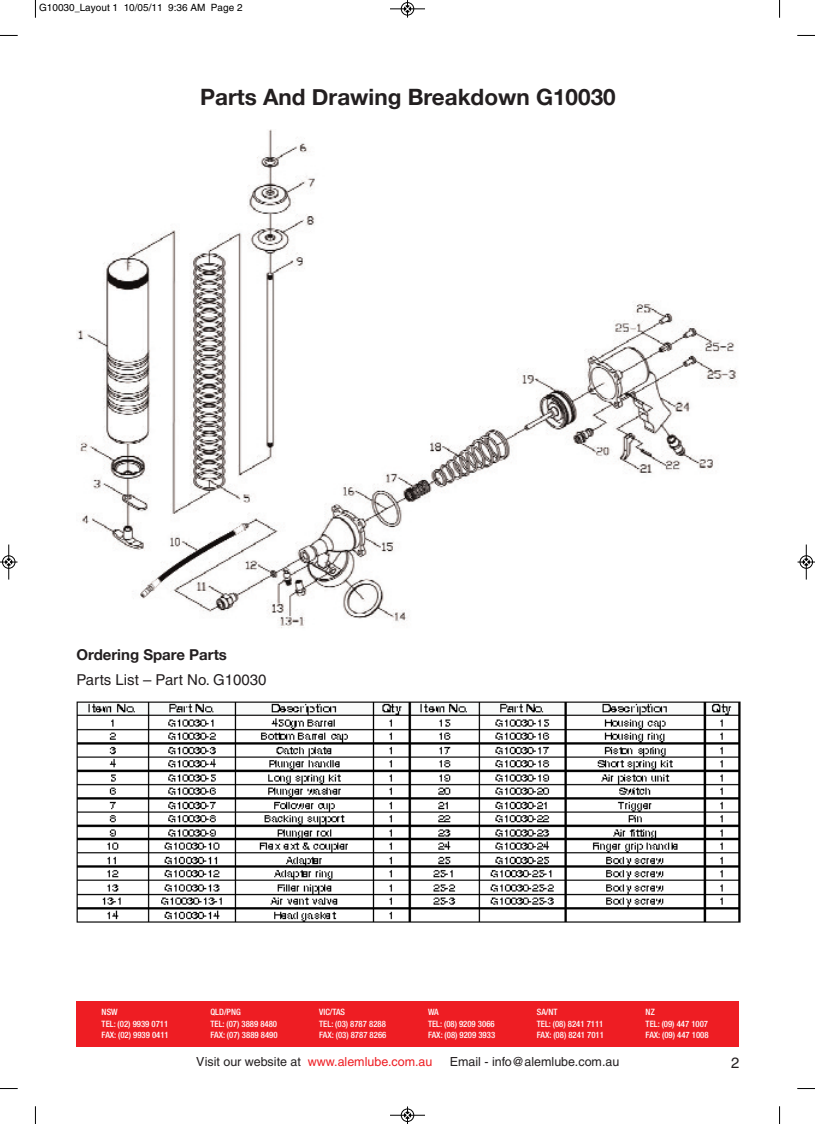
<style>
.page{position:relative;width:815px;height:1124px;background:#fff}
.page>*{position:absolute;margin:0;border:0;box-sizing:border-box;transform-origin:0 0}
.t1{font:700 22.5px "Helvetica Neue";color:#231f20}
.t2{font:15px "Helvetica";color:#231f20}
.t3{font:700 15px "Helvetica Neue";color:#231f20}
.t4{font:12.5px "Helvetica";color:#ee1d23}
.t5{font:12.5px "Helvetica";color:#231f20}
.t6{font:10px "Helvetica";color:#000}
.t7{font:500 condensed 8.75px/11.8px "Helvetica Neue";color:#fff}
.s1{color:#231f20}
</style>
<div class="page">
<img style="left:77px;top:129px;width:660px;height:499px">
<img style="left:76px;top:701px;width:665px;height:222px">
<div style="left:76px;top:1001px;width:663px;height:45px;background:#ee1d23"></div>
<svg style="left:35px;top:0;width:1px;height:18px"></svg>
<svg style="left:0;top:35px;width:18px;height:1px"></svg>
<svg style="left:779px;top:0;width:1px;height:18px"></svg>
<svg style="left:797px;top:35px;width:18px;height:1px"></svg>
<svg style="left:35px;top:1106px;width:1px;height:17px"></svg>
<svg style="left:0;top:1088px;width:18px;height:1px"></svg>
<svg style="left:779px;top:1106px;width:1px;height:17px"></svg>
<svg style="left:797px;top:1088px;width:18px;height:1px"></svg>
<div style="left:401px;top:2px;width:13px;height:14px;border:1px solid #fff;border-radius:50%"></div>
<hr style="left:390px;top:9px;width:35px;height:1px;background:#000">
<div style="left:401px;top:2px;width:13px;height:13px;border:1px solid #000;border-radius:50%"></div>
<svg style="left:404px;top:0;width:7px;height:18px"></svg>
<hr style="left:390px;top:1114px;width:35px;height:1px;background:#000">
<div style="left:401px;top:1108px;width:13px;height:13px;border:1px solid #000;border-radius:50%"></div>
<svg style="left:404px;top:1106px;width:7px;height:17px"></svg>
<hr style="left:9px;top:544px;width:1px;height:35px;background:#000">
<div style="left:2px;top:555px;width:13px;height:13px;border:1px solid #000;border-radius:50%"></div>
<svg style="left:0;top:558px;width:18px;height:7px"></svg>
<hr style="left:806px;top:544px;width:1px;height:35px;background:#000">
<div style="left:800px;top:555px;width:13px;height:13px;border:1px solid #000;border-radius:50%"></div>
<svg style="left:798px;top:558px;width:17px;height:7px"></svg>
<p class="t6" style="left:39px;top:2px;width:205px">G10030_Layout 1 10/05/11 9:36 AM Page 2</p>
<h1 class="t1" style="left:200px;top:83px;width:417px">Parts And Drawing Breakdown G10030</h1>
<h2 class="t3" style="left:76px;top:645px;width:152px">Ordering Spare Parts</h2>
<h2 class="t2" style="left:76px;top:671px;width:192px">Parts List – Part No. G10030</h2>
<p class="t7" style="left:102px;top:1006px;width:68px">NSW<br>TEL: (02) 9939 0711</p>
<p class="t7" style="left:102px;top:1029px;width:69px">FAX: (02) 9939 0411</p>
<p class="t7" style="left:210px;top:1006px;width:68px">QLD/PNG<br>TEL: (07) 3889 8480</p>
<p class="t7" style="left:210px;top:1029px;width:69px">FAX: (07) 3889 8490</p>
<p class="t7" style="left:319px;top:1006px;width:68px">VIC/TAS<br>TEL: (03) 8787 8288</p>
<p class="t7" style="left:319px;top:1029px;width:69px">FAX: (03) 8787 8266</p>
<p class="t7" style="left:428px;top:1006px;width:68px">WA<br>TEL: (08) 9209 3066</p>
<p class="t7" style="left:428px;top:1029px;width:69px">FAX: (08) 9209 3933</p>
<p class="t7" style="left:537px;top:1006px;width:68px">SA/NT<br>TEL: (08) 8241 7111</p>
<p class="t7" style="left:537px;top:1029px;width:69px">FAX: (08) 8241 7011</p>
<p class="t7" style="left:646px;top:1006px;width:64px">NZ<br>TEL: (09) 447 1007</p>
<p class="t7" style="left:646px;top:1029px;width:64px">FAX: (09) 447 1008</p>
<h3 class="t4" style="left:196px;top:1053px;width:238px"><span class="s1">Visit our website at</span> www.alemlube.com.au</h3>
<h3 class="t5" style="left:450px;top:1053px;width:171px">Email - info@alemlube.com.au</h3>
<h2 class="t2" style="left:731px;top:1053px;width:10px">2</h2>
</div>
